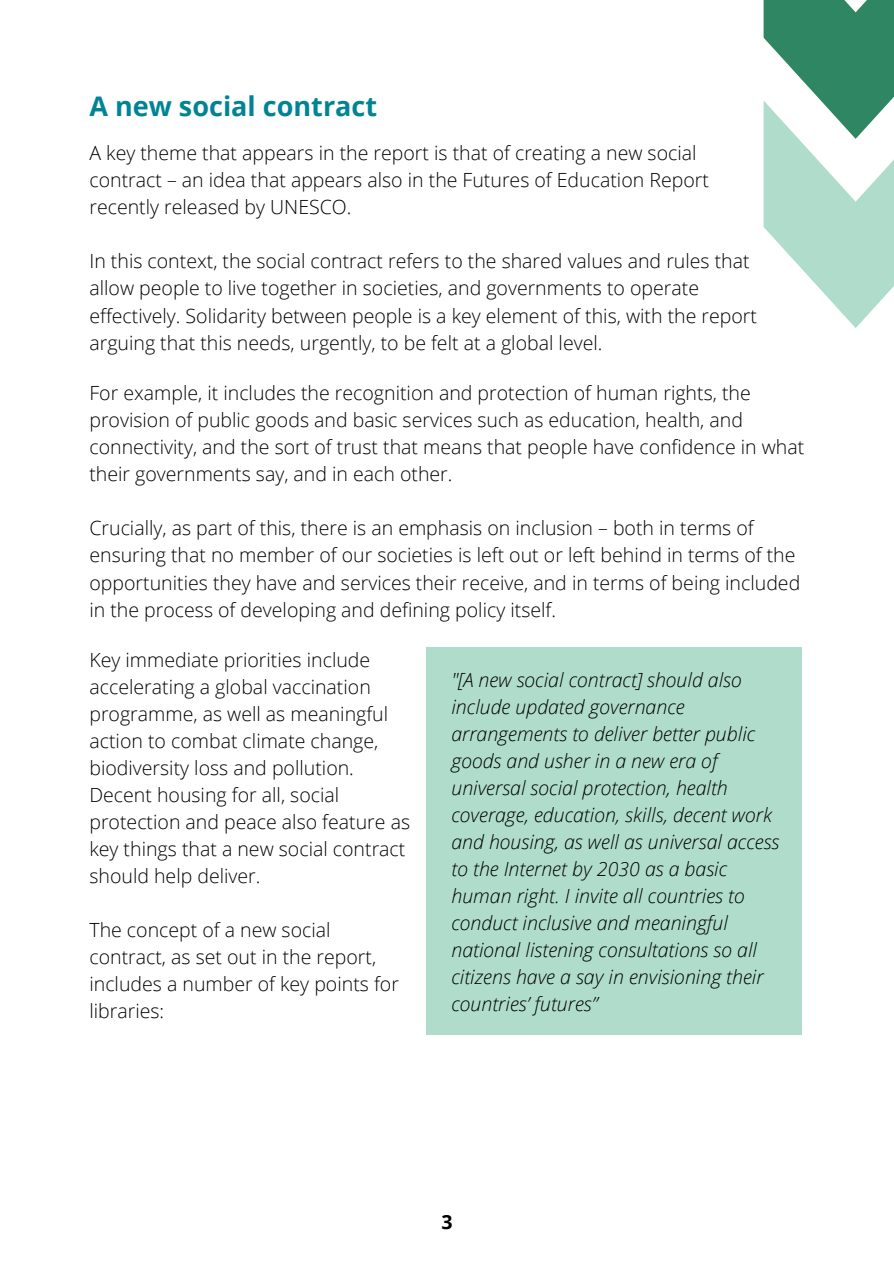
<style>
.page{position:relative;width:894px;height:1264px;background:#fff}
.page>*{position:absolute;margin:0;border:0;box-sizing:border-box;transform-origin:0 0}
.t1{font:700 27px "Open Sans";color:#008494}
.t2{font:300 19.5px/27px "Open Sans";color:#000}
.t3{font:italic 300 19.5px/27px "Open Sans";color:#000}
.t4{font:700 19.5px "Open Sans";color:#000}
</style>
<div class="page">
<svg style="left:763px;top:0;width:130px;height:328px"></svg>
<div style="left:426px;top:647px;width:375px;height:387px;background:#b0ddcb"></div>
<p class="t1" style="left:89px;top:87px;width:289px">A new social contract</p>
<p class="t2" style="left:89px;top:139px;width:620px">A key theme that appears in the report is that of creating a new social contract – an idea that appears also in the Futures of Education Report recently released by UNESCO.</p>
<p class="t2" style="left:89px;top:247px;width:669px">In this context, the social contract refers to the shared values and rules that allow people to live together in societies, and governments to operate effectively. Solidarity between people is a key element of this, with the report arguing that this needs, urgently, to be felt at a global level.</p>
<p class="t2" style="left:89px;top:379px;width:716px">For example, it includes the recognition and protection of human rights, the provision of public goods and basic services such as education, health, and connectivity, and the sort of trust that means that people have confidence in what their governments say, and in each other.</p>
<p class="t2" style="left:89px;top:514px;width:712px">Crucially, as part of this, there is an emphasis on inclusion – both in terms of ensuring that no member of our societies is left out or left behind in terms of the opportunities they have and services their receive, and in terms of being included in the process of developing and defining policy itself.</p>
<p class="t2" style="left:89px;top:645px;width:322px">Key immediate priorities include accelerating a global vaccination programme, as well as meaningful action to combat climate change, biodiversity loss and pollution.<br>Decent housing for all, social protection and peace also feature as key things that a new social contract should help deliver.</p>
<p class="t2" style="left:89px;top:915px;width:311px">The concept of a new social contract, as set out in the report, includes a number of key points for libraries:</p>
<p class="t3" style="left:451px;top:665px;width:329px">"[A new social contract] should also include updated governance arrangements to deliver better public goods and usher in a new era of universal social protection, health coverage, education, skills, decent work and housing, as well as universal access to the Internet by 2030 as a basic human right. I invite all countries to conduct inclusive and meaningful national listening consultations so all citizens have a say in envisioning their countries’ futures”</p>
<p class="t4" style="left:441px;top:1208px;width:13px">3</p>
</div>
